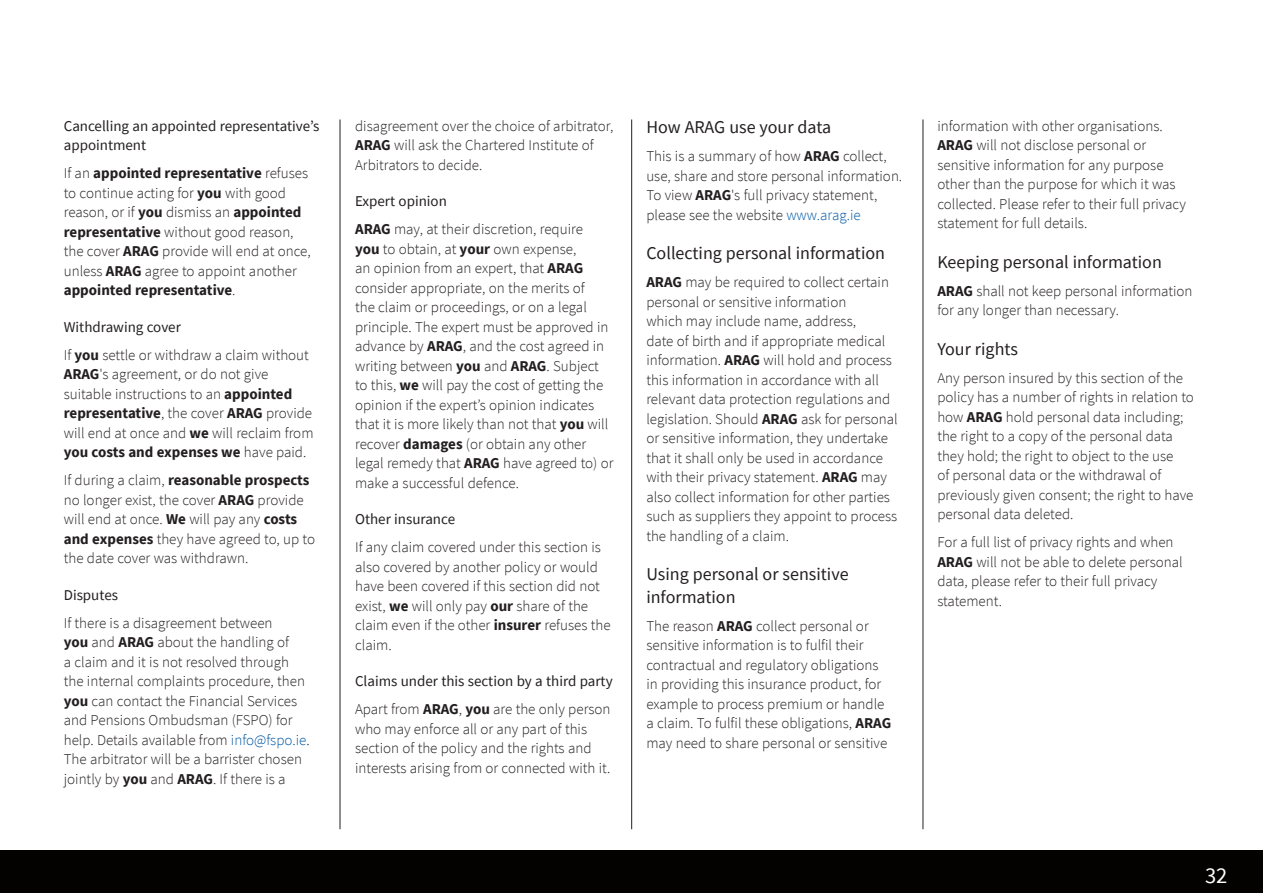
<style>
.page{position:relative;width:1263px;height:893px;background:#fff}
.page>*{position:absolute;margin:0;border:0;box-sizing:border-box;transform-origin:0 0}
.t1{font:22.5px "Source Sans Pro";color:#fff}
.t2{font:18px/22.5px "Source Sans Pro";color:#231f20}
.body_text{font:300 15px/19.5px "Source Sans Pro";color:#231f20}
.t3{font:15px/19.5px "Source Sans Pro";color:#231f20}
.s1{font-weight:700}
.s2{color:#0158a6}
</style>
<div class="page">
<div style="left:0;top:850px;width:1263px;height:43px;background:#040101"></div>
<hr style="left:340px;top:119px;width:1px;height:710px;background:#231f20">
<hr style="left:631px;top:119px;width:1px;height:710px;background:#231f20">
<hr style="left:923px;top:119px;width:1px;height:710px;background:#231f20">
<h2 class="t3" style="left:64px;top:116px;width:257px">Cancelling an appointed representative’s appointment</h2>
<p class="body_text" style="left:64px;top:164px;width:248px">If an <span class="s1">appointed representative</span> refuses to continue acting for <span class="s1">you</span> with good reason, or if <span class="s1">you</span> dismiss an <span class="s1">appointed representative</span> without good reason, the cover <span class="s1">ARAG</span> provide will end at once, unless <span class="s1">ARAG</span> agree to appoint another <span class="s1">appointed representative</span>.</p>
<h2 class="t3" style="left:64px;top:317px;width:119px">Withdrawing cover</h2>
<p class="body_text" style="left:64px;top:345px;width:251px">If <span class="s1">you</span> settle or withdraw a claim without <span class="s1">ARAG</span>'s agreement, or do not give suitable instructions to an <span class="s1">appointed representative</span>, the cover <span class="s1">ARAG</span> provide will end at once and <span class="s1">we</span> will reclaim from <span class="s1">you costs and expenses we</span> have paid.</p>
<p class="body_text" style="left:64px;top:471px;width:253px">If during a claim, <span class="s1">reasonable prospects </span>no longer exist, the cover <span class="s1">ARAG</span> provide will end at once. <span class="s1">We</span> will pay any <span class="s1">costs and expenses</span> they have agreed to, up to the date cover was withdrawn.</p>
<h2 class="t3" style="left:64px;top:585px;width:56px">Disputes</h2>
<p class="body_text" style="left:64px;top:613px;width:247px">If there is a disagreement between<br><span class="s1">you</span> and <span class="s1">ARAG</span> about the handling of<br>a claim and it is not resolved through the internal complaints procedure, then <span class="s1">you</span> can contact the Financial Services and Pensions Ombudsman (FSPO) for help. Details available from <span class="s2">info@fspo.ie</span>.<br>The arbitrator will be a barrister chosen jointly by <span class="s1">you</span> and <span class="s1">ARAG</span>. If there is a</p>
<p class="body_text" style="left:355px;top:116px;width:260px">disagreement over the choice of arbitrator,<br><span class="s1">ARAG</span> will ask the Chartered Institute of<br>Arbitrators to decide.</p>
<h2 class="t3" style="left:355px;top:191px;width:93px">Expert opinion</h2>
<p class="body_text" style="left:355px;top:220px;width:260px"><span class="s1">ARAG</span> may, at their discretion, require<br><span class="s1">you</span> to obtain, at <span class="s1">your</span> own expense,<br>an opinion from an expert, that <span class="s1">ARAG </span>consider appropriate, on the merits of<br>the claim or proceedings, or on a legal principle. The expert must be approved in advance by <span class="s1">ARAG</span>, and the cost agreed in writing between <span class="s1">you</span> and <span class="s1">ARAG</span>. Subject to this, <span class="s1">we</span> will pay the cost of getting the opinion if the expert’s opinion indicates that it is more likely than not that <span class="s1">you</span> will recover <span class="s1">damages</span> (or obtain any other legal remedy that <span class="s1">ARAG</span> have agreed to) or make a successful defence.</p>
<h2 class="t3" style="left:355px;top:509px;width:102px">Other insurance</h2>
<p class="body_text" style="left:355px;top:538px;width:257px">If any claim covered under this section is also covered by another policy or would have been covered if this section did not exist, <span class="s1">we</span> will only pay <span class="s1">our</span> share of the claim even if the other <span class="s1">insurer</span> refuses the claim.</p>
<h2 class="t3" style="left:355px;top:671px;width:259px">Claims under this section by a third party</h2>
<p class="body_text" style="left:355px;top:700px;width:257px">Apart from <span class="s1">ARAG</span>, <span class="s1">you</span> are the only person who may enforce all or any part of this section of the policy and the rights and interests arising from or connected with it.</p>
<h1 class="t2" style="left:646px;top:116px;width:186px">How ARAG use your data</h1>
<p class="body_text" style="left:646px;top:146px;width:257px">This is a summary of how <span class="s1">ARAG</span> collect, use, share and store personal information.<br>To view <span class="s1">ARAG</span>'s full privacy statement, please see the website <span class="s2">www.arag.ie</span></p>
<h1 class="t2" style="left:646px;top:242px;width:240px">Collecting personal information</h1>
<p class="body_text" style="left:646px;top:272px;width:253px"><span class="s1">ARAG</span> may be required to collect certain personal or sensitive information<br>which may include name, address,<br>date of birth and if appropriate medical information. <span class="s1">ARAG</span> will hold and process this information in accordance with all relevant data protection regulations and legislation. Should <span class="s1">ARAG</span> ask for personal or sensitive information, they undertake that it shall only be used in accordance with their privacy statement. <span class="s1">ARAG</span> may also collect information for other parties such as suppliers they appoint to process the handling of a claim.</p>
<h1 class="t2" style="left:646px;top:563px;width:204px">Using personal or sensitive information</h1>
<p class="body_text" style="left:646px;top:616px;width:246px">The reason <span class="s1">ARAG</span> collect personal or sensitive information is to fulfil their contractual and regulatory obligations in providing this insurance product, for example to process premium or handle a claim. To fulfil these obligations, <span class="s1">ARAG </span>may need to share personal or sensitive</p>
<p class="body_text" style="left:937px;top:116px;width:250px">information with other organisations.<br><span class="s1">ARAG</span> will not disclose personal or sensitive information for any purpose other than the purpose for which it was collected. Please refer to their full privacy statement for full details.</p>
<h1 class="t2" style="left:937px;top:250px;width:226px">Keeping personal information</h1>
<p class="body_text" style="left:937px;top:281px;width:257px"><span class="s1">ARAG</span> shall not keep personal information for any longer than necessary.</p>
<h1 class="t2" style="left:937px;top:337px;width:82px">Your rights</h1>
<p class="body_text" style="left:937px;top:368px;width:258px">Any person insured by this section of the policy has a number of rights in relation to how <span class="s1">ARAG</span> hold personal data including; the right to a copy of the personal data they hold; the right to object to the use<br>of personal data or the withdrawal of previously given consent; the right to have personal data deleted.</p>
<p class="body_text" style="left:937px;top:533px;width:247px">For a full list of privacy rights and when<br><span class="s1">ARAG</span> will not be able to delete personal data, please refer to their full privacy statement.</p>
<h1 class="t1" style="left:1205px;top:861px;width:24px">32</h1>
</div>
